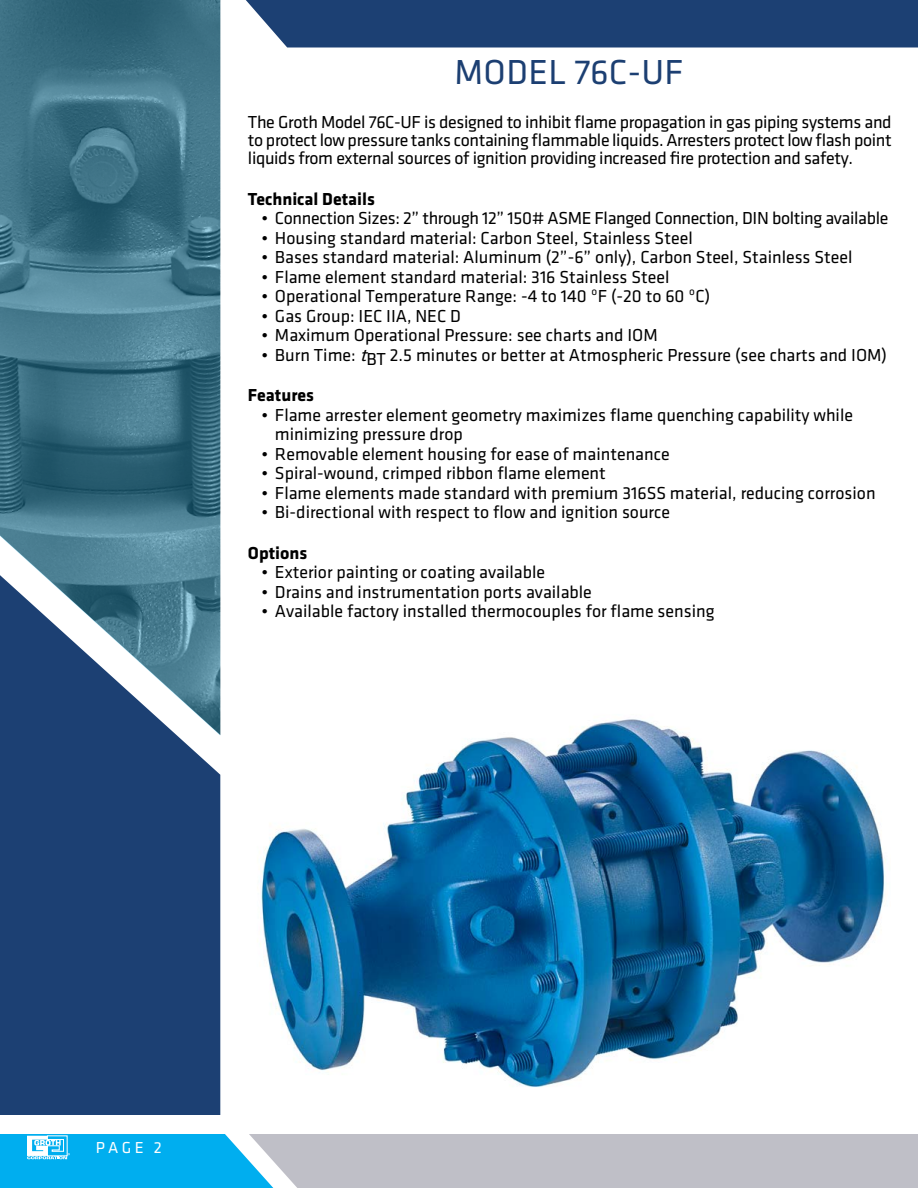
<style>
.page{position:relative;width:918px;height:1188px;background:#fff}
.page>*{position:absolute;margin:0;border:0;box-sizing:border-box;transform-origin:0 0}
.t1{font:36px "Klavika";letter-spacing:.015em;color:#1c3f72}
.t2{font:18px/18px "Klavika";color:#000;text-align:justify}
.t3{font:18px "Klavika";letter-spacing:-.02em;color:#000}
.t4{font:700 18px "Klavika";color:#000}
.t5{font:16.5px "Klavika";color:#fff}
.s1{font-style:italic}
</style>
<div class="page">
<div style="left:0;top:736px;width:220px;height:379px;background:#1c4073"></div>
<div style="left:246px;top:0;width:672px;height:47px;background:#1c4073"></div>
<svg style="left:0;top:1134px;width:918px;height:54px;background:#8fbcd3"></svg>
<img style="left:261px;top:719px;width:625px;height:368px">
<svg style="left:0;top:0;width:220px;height:736px;background:#47768c"></svg>
<h1 class="t1" style="left:454px;top:54px;width:230px">MODEL 76C-UF</h1>
<p class="t2" style="left:248px;top:114px;width:645px">The Groth Model 76C-UF is designed to inhibit flame propagation in gas piping systems and to protect low pressure tanks containing flammable liquids. Arresters protect low flash point liquids from external sources of ignition providing increased fire protection and safety.</p>
<p class="t4" style="left:248px;top:189px;width:128px">Technical Details</p>
<p class="t3" style="left:261px;top:209px;width:628px">• Connection Sizes: 2” through 12” 150# ASME Flanged Connection, DIN bolting available</p>
<p class="t2" style="left:261px;top:229px;width:433px">• Housing standard material: Carbon Steel, Stainless Steel</p>
<p class="t2" style="left:261px;top:249px;width:593px">• Bases standard material: Aluminum (2”-6” only), Carbon Steel, Stainless Steel</p>
<p class="t2" style="left:261px;top:268px;width:409px">• Flame element standard material: 316 Stainless Steel</p>
<p class="t2" style="left:261px;top:288px;width:450px">• Operational Temperature Range: -4 to 140 ºF (-20 to 60 ºC)</p>
<p class="t2" style="left:261px;top:307px;width:201px">• Gas Group: IEC IIA, NEC D</p>
<p class="t2" style="left:261px;top:327px;width:398px">• Maximum Operational Pressure: see charts and IOM</p>
<p class="t2" style="left:261px;top:346px;width:627px">• Burn Time: <span class="s1">t</span>BT 2.5 minutes or better at Atmospheric Pressure (see charts and IOM)</p>
<p class="t4" style="left:248px;top:386px;width:68px">Features</p>
<p class="t2" style="left:275px;top:405px;width:580px;line-height:19.5px;text-indent:-14px">• Flame arrester element geometry maximizes flame quenching capability while minimizing pressure drop</p>
<p class="t2" style="left:261px;top:445px;width:410px">• Removable element housing for ease of maintenance</p>
<p class="t2" style="left:261px;top:465px;width:346px">• Spiral-wound, crimped ribbon flame element</p>
<p class="t2" style="left:261px;top:484px;width:616px">• Flame elements made standard with premium 316SS material, reducing corrosion</p>
<p class="t2" style="left:261px;top:504px;width:410px">• Bi-directional with respect to flow and ignition source</p>
<p class="t4" style="left:248px;top:543px;width:61px">Options</p>
<p class="t2" style="left:261px;top:564px;width:285px">• Exterior painting or coating available</p>
<p class="t2" style="left:261px;top:583px;width:332px">• Drains and instrumentation ports available</p>
<p class="t2" style="left:261px;top:603px;width:455px">• Available factory installed thermocouples for flame sensing</p>
<p class="t5" style="left:96px;top:1139px;width:67px">PAGE 2</p>
</div>
